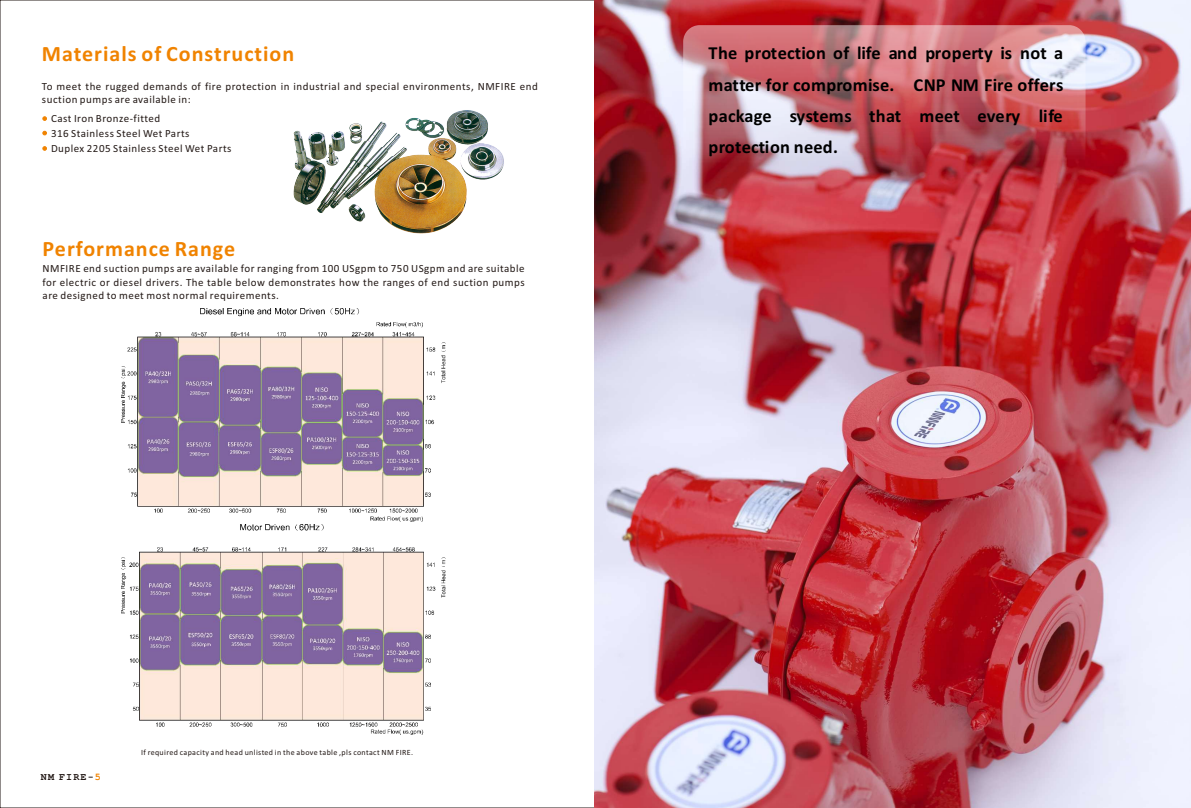
<style>
.page{position:relative;width:1191px;height:808px;background:#fff}
.page>*{position:absolute;margin:0;border:0;box-sizing:border-box;transform-origin:0 0}
.t1{font:700 22px "Calibri";letter-spacing:.045em;color:#f08300}
.t2{font:700 18.4px/31.4px "Calibri";letter-spacing:.005em;color:#000;text-align:justify}
.t3{font:11px/13.4px "Calibri";letter-spacing:.045em;color:#231916}
.t4{font:700 10px "Courier New";letter-spacing:.12em;color:#231916}
.t5{font:8px "Calibri";letter-spacing:.045em;color:#231916}
.s1{color:#f08300}
</style>
<div class="page">
<svg style="left:43px;top:116px;width:4px;height:5px"></svg>
<img style="left:293px;top:110px;width:211px;height:124px">
<img style="left:595px;top:0;width:595px;height:807px">
<img style="left:683px;top:25px;width:402px;height:195px;border-radius:16px">
<svg style="left:43px;top:131px;width:4px;height:4px"></svg>
<svg style="left:43px;top:146px;width:4px;height:5px"></svg>
<img style="left:122px;top:309px;width:323px;height:213px">
<img style="left:122px;top:524px;width:323px;height:211px">
<h1 class="t1" style="left:42px;top:44px;width:254px">Materials of Construction</h1>
<p class="t3" style="left:42px;top:80px;width:497px">To meet the rugged demands of fire protection in industrial and special environments, NMFIRE end suction pumps are available in:</p>
<p class="t3" style="left:51px;top:111px;width:182px;line-height:15.2px">Cast Iron Bronze-fitted<br>316 Stainless Steel Wet Parts<br>Duplex 2205 Stainless Steel Wet Parts</p>
<h1 class="t1" style="left:43px;top:239px;width:194px">Performance Range</h1>
<p class="t3" style="left:43px;top:263px;width:483px;text-align:justify">NMFIRE end suction pumps are available for ranging from 100 USgpm to 750 USgpm and are suitable for electric or diesel drivers. The table below demonstrates how the ranges of end suction pumps are designed to meet most normal requirements.</p>
<h2 class="t2" style="left:708px;top:39px;width:356px">The protection of life and property is not a matter for compromise. CNP NM Fire offers package systems that meet every life protection need.</h2>
<p class="t4" style="left:41px;top:773px;width:62px">NM FIRE-<span class="s1">5</span></p>
<p class="t5" style="left:141px;top:749px;width:273px">If required capacity and head unlisted in the above table ,pls contact NM FIRE.</p>
</div>
